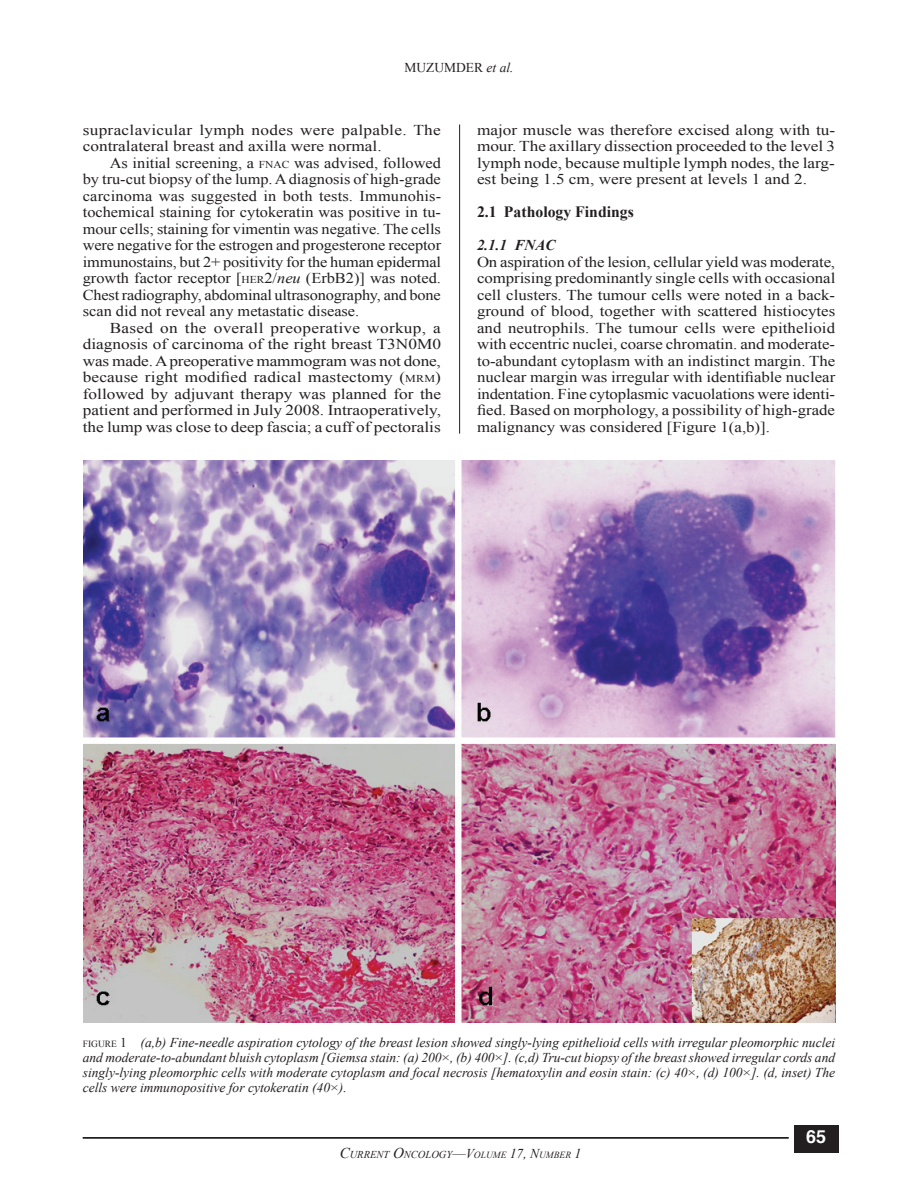
<style>
.page{position:relative;width:918px;height:1188px;background:#fff}
.page>*{position:absolute;margin:0;border:0;box-sizing:border-box;transform-origin:0 0}
.t1{font:700 18px "Helvetica";color:#fff}
.t2{font:700 15.75px "Times New Roman";color:#231f20}
.t3{font:15px/16.5px "Times New Roman";color:#231f20;text-align:justify;scale:1.15 1}
.t4{font:15px/16.5px "Times New Roman";color:#231f20;text-align:justify;scale:1.12 1}
.t5{font:15px/16.5px "Times New Roman";color:#231f20;text-align:justify;scale:1.09 1}
.t6{font:italic 700 15px "Times New Roman";color:#231f20}
.t7{font:italic 13.5px/15px "Times New Roman";color:#231f20;text-align:justify}
.t8{font:13.5px "Times New Roman";color:#231f20}
.t9{font:italic 10.5px "Times New Roman";color:#231f20}
.s1{font-style:italic}
.s2{font-size:10.5px}
.s3{font-style:inherit}
.s4{font-style:normal;font-size:9.45px}
.s5{font-style:normal}
.s6{font-size:15px}
.s7{font-size:13.5px}
.s8{font-size:9.45px}
</style>
<div class="page">
<div style="left:795px;top:1125px;width:44px;height:28px;background:#231f20"></div>
<hr style="left:83px;top:1137px;width:706px;height:1px;background:#231f20">
<hr style="left:459px;top:124px;width:1px;height:310px;background:#231f20">
<img style="left:83px;top:461px;width:752px;height:561px">
<p class="t8" style="left:404px;top:59px;width:111px">MUZUMDER <span class="s1">et al.</span></p>
<p class="t3" style="left:83px;top:121px;width:313px">supraclavicular lymph nodes were palpable. The contralateral breast and axilla were normal.</p>
<p class="t5" style="left:83px;top:154px;width:330px;text-indent:27px">As initial screening, a <span class="s2">FNAC</span> was advised, followed by tru-cut biopsy of the lump. A diagnosis of high-grade carcinoma was suggested in both tests. Immunohis&shy;tochemical staining for cytokeratin was positive in tu&shy;mour cells; staining for vimentin was negative. The cells were negative for the estrogen and progesterone receptor immunostains, but 2+ positivity for the human epidermal growth factor receptor [<span class="s2">HER</span><span class="s3">2</span>/<span class="s1">neu</span> (ErbB2)] was noted.<br>Chest radiography, abdominal ultrasonography, and bone scan did not reveal any metastatic disease.</p>
<p class="t3" style="left:83px;top:319px;width:313px;text-indent:27px">Based on the overall preoperative workup, a diagnosis of carcinoma of the right breast T3N0M0 was made. A preoperative mammogram was not done, because right modified radical mastectomy (<span class="s2">MRM</span>) followed by adjuvant therapy was planned for the patient and performed in July 2008. Intraoperatively, the lump was close to deep fascia; a cuff of pectoralis</p>
<p class="t3" style="left:477px;top:121px;width:313px">major muscle was therefore excised along with tu&shy;mour. The axillary dissection proceeded to the level 3 lymph node, because multiple lymph nodes, the larg&shy;est being 1.5 cm, were present at levels 1 and 2.</p>
<p class="t2" style="left:477px;top:201px;width:158px">2.1 Pathology Findings</p>
<p class="t6" style="left:477px;top:235px;width:80px">2.1.1 FNAC</p>
<p class="t4" style="left:477px;top:253px;width:321px">On aspiration of the lesion, cellular yield was moderate, comprising predominantly single cells with occasional cell clusters. The tumour cells were noted in a back&shy;ground of blood, together with scattered histiocytes and neutrophils. The tumour cells were epithelioid with eccentric nuclei, coarse chromatin. and moderate&shy;to-abundant cytoplasm with an indistinct margin. The nuclear margin was irregular with identifiable nuclear indentation. Fine cytoplasmic vacuolations were identi&shy;fied. Based on morphology, a possibility of high-grade malignancy was considered [Figure 1(a,b)].</p>
<p class="t7" style="left:83px;top:1034px;width:754px"><span class="s4">FIGURE</span> <span class="s5">1</span> (a,b) Fine-needle aspiration cytology of the breast lesion showed singly-lying epithelioid cells with irregular pleomorphic nuclei and moderate-to-abundant bluish cytoplasm [Giemsa stain: (a) 200<span class="s5">×</span>, (b) 400<span class="s5">×</span>]. (c,d) Tru-cut biopsy of the breast showed irregular cords and singly-lying pleomorphic cells with moderate cytoplasm and focal necrosis [hematoxylin and eosin stain: (c) 40<span class="s5">×</span>, (d) 100<span class="s5">×</span>]. (d, inset) The cells were immunopositive for cytokeratin (40<span class="s5">×</span>).</p>
<p class="t9" style="left:340px;top:1147px;width:243px"><span class="s6">C</span>URRENT <span class="s6">O</span>NCOLOGY<span class="s6">—</span><span class="s7">V</span><span class="s8">OLUME</span> <span class="s7">17, N</span><span class="s8">UMBER</span> <span class="s7">1</span></p>
<p class="t1" style="left:806px;top:1125px;width:22px">65</p>
</div>
